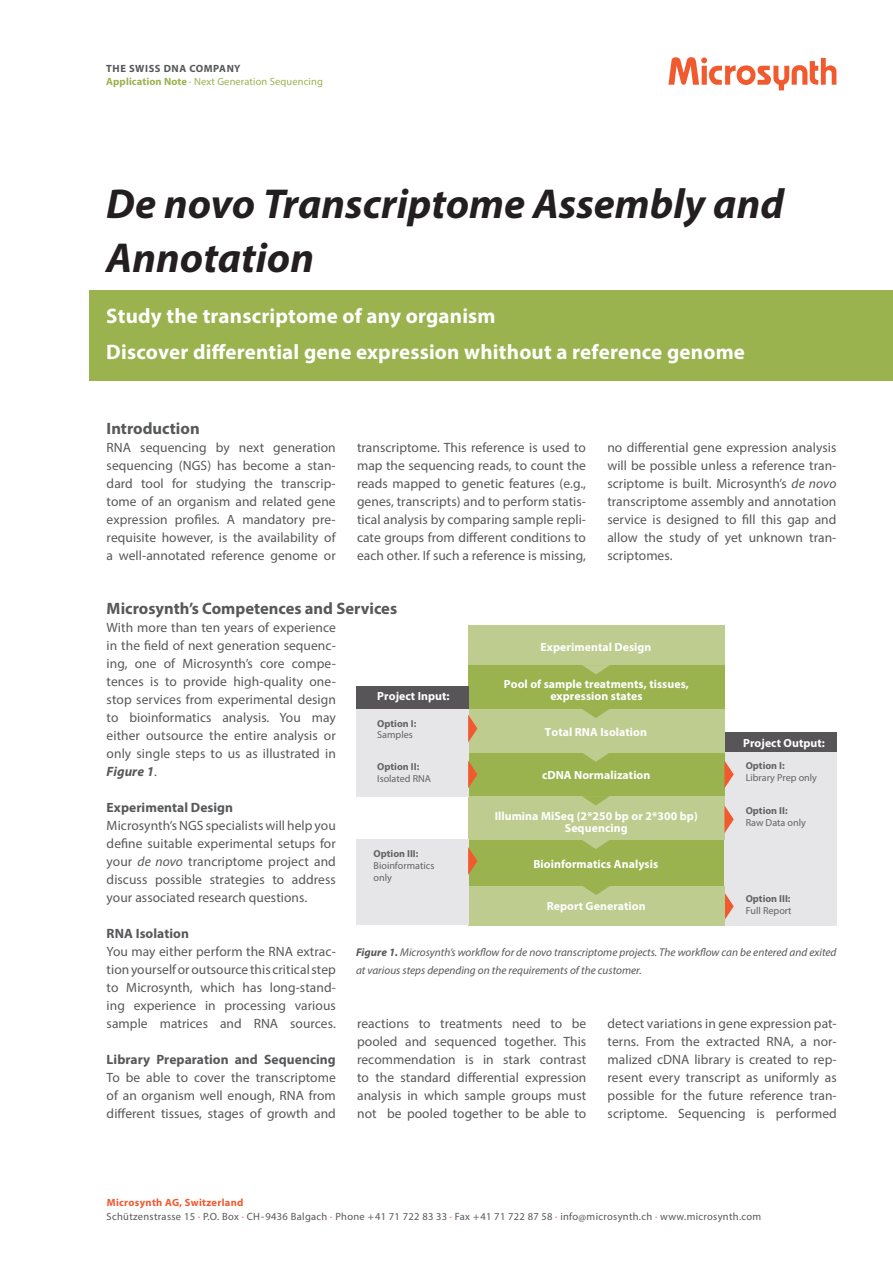
<style>
.page{position:relative;width:893px;height:1263px;background:#fff}
.page>*{position:absolute;margin:0;border:0;box-sizing:border-box;transform-origin:0 0}
._00_HauptTitel{font:italic 700 42px/54px "Myriad Pro";color:#231f20}
._00_Lead_White{font:700 21px "Myriad Pro";letter-spacing:.01em;color:#fff}
._00_Titel{font:700 16.5px "Myriad Pro";color:#57585a}
._00_Lauftext{font:13.5px/18px "Myriad Pro";letter-spacing:.005em;color:#57585a;text-align:justify}
._00_Lauftext-2{font:700 13.5px "Myriad Pro";letter-spacing:.005em;color:#57585a}
.t1{font:700 11.85px/11.9px "Myriad Pro";letter-spacing:.005em;color:#fff;text-align:center}
._00_Legenden{font:italic 11.25px/18px "Myriad Pro";color:#57585a}
.t2{font:10.5px/14.9px "Myriad Pro";letter-spacing:.03em;color:#57585a}
.t3{font:10.5px/12.6px "Myriad Pro";letter-spacing:.01em;color:#9ab34e}
.t4{font:10.05px/11.9px "Myriad Pro";color:#636366}
.t5{font:700 10.05px/11.9px "Myriad Pro";color:#636366}
.s1{font-weight:700;color:#57585a}
.s2{font-weight:700}
.s3{font-style:italic}
.s4{font-weight:700;font-style:italic}
.s5{font-weight:400}
.s6{font-weight:700;color:#f1592f}
.s7{color:#f1592f}
</style>
<div class="page">
<div style="left:89px;top:290px;width:804px;height:90px;background:#9ab34e"></div>
<svg style="left:668px;top:57px;width:168px;height:33px"></svg>
<div style="left:468px;top:839px;width:256px;height:87px;background:#9ab34e"></div>
<div style="left:724px;top:732px;width:112px;height:21px;background:#575558"></div>
<div style="left:724px;top:753px;width:112px;height:173px;background:#e6e6e8"></div>
<div style="left:468px;top:796px;width:256px;height:44px;background:#becc8f"></div>
<svg style="left:582px;top:840px;width:27px;height:9px"></svg>
<div style="left:468px;top:752px;width:256px;height:44px;background:#9ab34e"></div>
<svg style="left:582px;top:796px;width:28px;height:9px"></svg>
<div style="left:468px;top:709px;width:256px;height:43px;background:#becc8f"></div>
<div style="left:468px;top:665px;width:256px;height:44px;background:#9ab34e"></div>
<svg style="left:582px;top:709px;width:27px;height:9px"></svg>
<svg style="left:582px;top:752px;width:28px;height:10px"></svg>
<svg style="left:724px;top:892px;width:10px;height:28px"></svg>
<div style="left:356px;top:686px;width:112px;height:23px;background:#575558"></div>
<div style="left:356px;top:709px;width:112px;height:87px;background:#e6e6e8"></div>
<svg style="left:468px;top:715px;width:9px;height:27px"></svg>
<svg style="left:468px;top:760px;width:9px;height:28px"></svg>
<div style="left:468px;top:887px;width:256px;height:39px;background:#becc8f"></div>
<svg style="left:582px;top:886px;width:28px;height:9px"></svg>
<div style="left:356px;top:839px;width:112px;height:86px;background:#e6e6e8"></div>
<div style="left:468px;top:625px;width:256px;height:40px;background:#becc8f"></div>
<svg style="left:582px;top:665px;width:28px;height:9px"></svg>
<svg style="left:468px;top:847px;width:9px;height:28px"></svg>
<svg style="left:724px;top:760px;width:10px;height:28px"></svg>
<svg style="left:724px;top:805px;width:10px;height:28px"></svg>
<p class="t3" style="left:106px;top:62px;width:218px"><span class="s1">THE SWISS DNA COMPANY<br></span><span class="s2">Application Note</span> · Next Generation Sequencing</p>
<p class="_00_HauptTitel" style="left:106px;top:176px;width:679px">De novo Transcriptome Assembly and<br>Annotation</p>
<p class="_00_Lead_White" style="left:106px;top:302px;width:391px">Study the transcriptome of any organism</p>
<p class="_00_Lead_White" style="left:106px;top:338px;width:640px">Discover differential gene expression whithout a reference genome</p>
<p class="_00_Titel" style="left:107px;top:418px;width:95px">Introduction</p>
<p class="_00_Lauftext" style="left:107px;top:439px;width:231px">RNA sequencing by next generation sequencing (NGS) has become a stan&shy;dard tool for studying the transcrip&shy;tome of an organism and related gene expression profiles. A mandatory pre&shy;requisite however, is the availability of a well-annotated reference genome or</p>
<p class="_00_Lauftext" style="left:357px;top:439px;width:231px">transcriptome. This reference is used to map the sequencing reads, to count the reads mapped to genetic features (e.g., genes, transcripts) and to perform statis&shy;tical analysis by comparing sample repli&shy;cate groups from different conditions to each other. If such a reference is missing,</p>
<p class="_00_Lauftext" style="left:607px;top:439px;width:231px">no differential gene expression analysis will be possible unless a reference tran&shy;scriptome is built. Microsynth’s <span class="s3">de novo </span>transcriptome assembly and annotation service is designed to fill this gap and allow the study of yet unknown tran&shy;scriptomes.</p>
<p class="_00_Titel" style="left:107px;top:598px;width:292px">Microsynth’s Competences and Services</p>
<p class="_00_Lauftext" style="left:107px;top:619px;width:231px">With more than ten years of experience in the field of next generation sequenc&shy;ing, one of Microsynth’s core compe&shy;tences is to provide high-quality one&shy;stop services from experimental design to bioinformatics analysis. You may either outsource the entire analysis or only single steps to us as illustrated in <span class="s4">Figure 1</span>.</p>
<p class="_00_Lauftext-2" style="left:107px;top:799px;width:128px">Experimental Design</p>
<p class="_00_Lauftext" style="left:107px;top:817px;width:231px">Microsynth’s NGS specialists will help you define suitable experimental setups for your <span class="s3">de novo</span> trancriptome project and discuss possible strategies to address your associated research questions.</p>
<p class="_00_Lauftext-2" style="left:107px;top:925px;width:84px">RNA Isolation</p>
<p class="_00_Lauftext" style="left:107px;top:943px;width:231px">You may either perform the RNA extrac&shy;tion yourself or outsource this critical step to Microsynth, which has long-stand&shy;ing experience in processing various sample matrices and RNA sources.</p>
<p class="_00_Lauftext-2" style="left:107px;top:1051px;width:231px">Library Preparation and Sequencing</p>
<p class="_00_Lauftext" style="left:107px;top:1069px;width:231px">To be able to cover the transcriptome of an organism well enough, RNA from different tissues, stages of growth and</p>
<p class="t1" style="left:541px;top:641px;width:112px">Experimental Design</p>
<p class="t1" style="left:504px;top:677px;width:187px">Pool of sample treatments, tissues, expression states</p>
<p class="t1" style="left:545px;top:725px;width:104px">Total RNA Isolation</p>
<p class="t1" style="left:542px;top:768px;width:110px">cDNA Normalization</p>
<p class="t1" style="left:495px;top:810px;width:205px">Illumina MiSeq (2*250 bp or 2*300 bp)<br>Sequencing</p>
<p class="t1" style="left:377px;top:690px;width:74px">Project Input:</p>
<p class="t5" style="left:377px;top:717px;width:41px">Option I:<br><span class="s5">Samples</span></p>
<p class="t4" style="left:377px;top:761px;width:55px"><span class="s2">Option II:<br></span>Isolated RNA</p>
<p class="t1" style="left:743px;top:736px;width:83px">Project Output:</p>
<p class="t4" style="left:746px;top:759px;width:73px"><span class="s2">Option I:<br></span>Library Prep only</p>
<p class="t4" style="left:746px;top:804px;width:62px"><span class="s2">Option II:<br></span>Raw Data only</p>
<p class="t4" style="left:374px;top:847px;width:62px"><span class="s2">Option III:<br></span>Bioinformatics only</p>
<p class="t1" style="left:533px;top:857px;width:126px">Bioinformatics Analysis</p>
<p class="t5" style="left:746px;top:893px;width:47px">Option III:<br><span class="s5">Full Report</span></p>
<p class="t1" style="left:547px;top:900px;width:100px">Report Generation</p>
<p class="_00_Legenden" style="left:356px;top:943px;width:482px"><span class="s2">Figure 1.</span> Microsynth’s workflow for de novo transcriptome projects. The workflow can be entered and exited at various steps depending on the requirements of the customer.</p>
<p class="_00_Lauftext" style="left:357px;top:1015px;width:231px">reactions to treatments need to be pooled and sequenced together. This recommendation is in stark contrast to the standard differential expression analysis in which sample groups must not be pooled together to be able to</p>
<p class="_00_Lauftext" style="left:608px;top:1015px;width:231px">detect variations in gene expression pat&shy;terns. From the extracted RNA, a nor&shy;malized cDNA library is created to rep&shy;resent every transcript as uniformly as possible for the future reference tran&shy;scriptome. Sequencing is performed</p>
<p class="t2" style="left:107px;top:1194px;width:656px"><span class="s6">Microsynth AG, Switzerland<br></span>Schützenstrasse 15 <span class="s7">·</span> P.O. Box <span class="s7">·</span> CH-9436 Balgach <span class="s7">·</span> Phone +41 71 722 83 33 <span class="s7">·</span> Fax +41 71 722 87 58 <span class="s7">·</span> info@microsynth.ch <span class="s7">·</span> www.microsynth.com</p>
</div>
